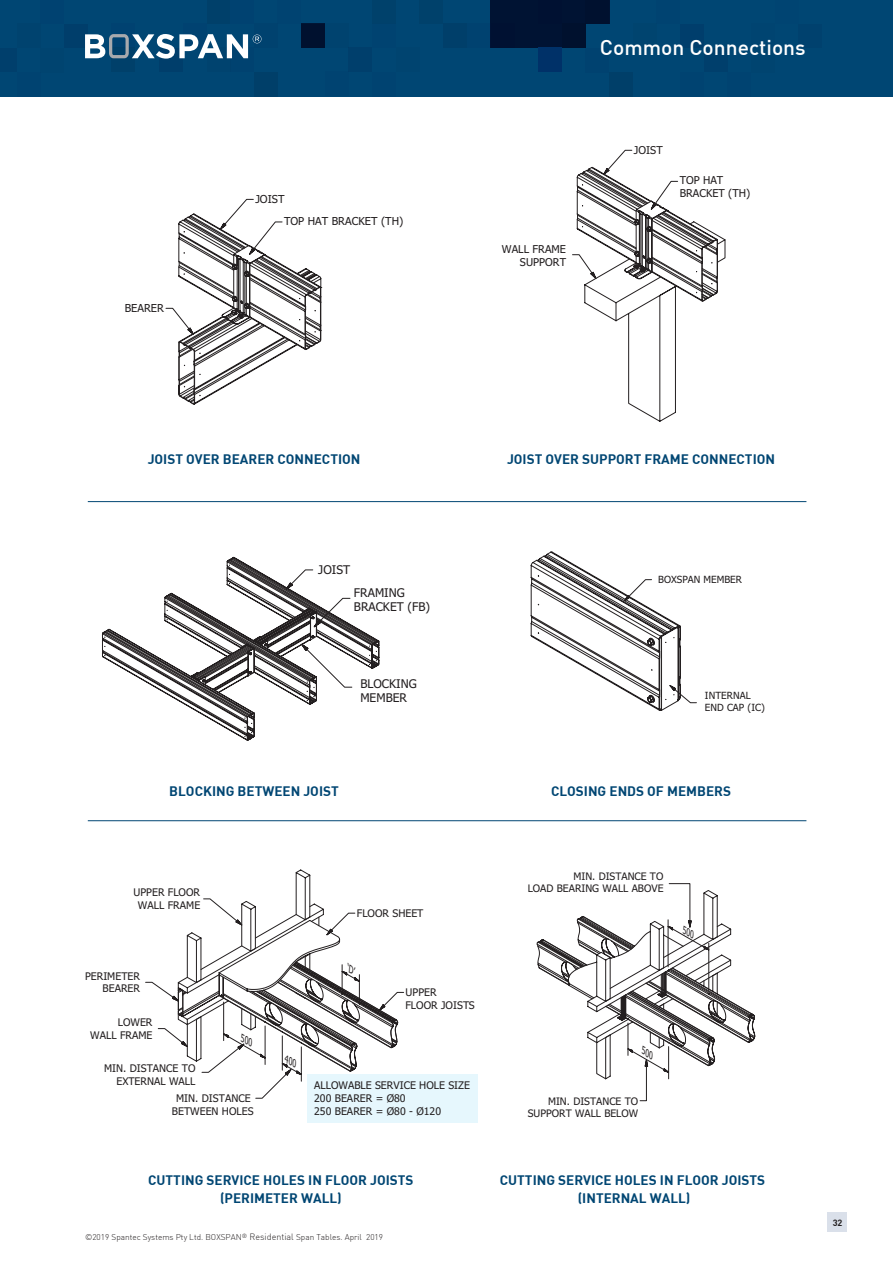
<style>
.page{position:relative;width:893px;height:1263px;background:#fff}
.page>*{position:absolute;margin:0;border:0;box-sizing:border-box;transform-origin:0 0}
.t1{font:500 21px "DIN";color:#fff}
.t2{font:13.5px/18px "DIN Bold";color:#004673;text-align:center}
.t3{font:12px/14.4px "Tahoma";color:#231f20}
.t4{font:10.95px "Tahoma";color:#231f20}
.t5{font:10.8px/13px "Tahoma";letter-spacing:.005em;color:#231f20}
.t6{font:10.5px/12.6px "Tahoma";letter-spacing:.005em;color:#231f20;text-align:right}
.t7{font:10.35px/12.5px "Tahoma";color:#231f20;text-align:right}
.t8{font:9.9px/11.9px "Tahoma";color:#231f20}
.t9{font:9px "DIN Bold";color:#231f20}
.t10{font:300 8.25px "DIN";color:#231f20}
.s1{font-size:9px}
</style>
<div class="page">
<div style="left:827px;top:1212px;width:20px;height:20px;background:#dae0ea"></div>
<div style="left:0;top:0;width:893px;height:97px;background:#004673"></div>
<div style="left:372px;top:0;width:24px;height:24px;background:#00416b"></div>
<div style="left:443px;top:24px;width:24px;height:24px;background:#003f6a"></div>
<div style="left:419px;top:0;width:24px;height:24px;background:#00416b"></div>
<div style="left:467px;top:24px;width:24px;height:24px;background:#004270"></div>
<div style="left:799px;top:23px;width:23px;height:24px;background:#00416e"></div>
<div style="left:799px;top:0;width:23px;height:24px;background:#004673"></div>
<div style="left:680px;top:24px;width:24px;height:24px;background:#003e6c"></div>
<div style="left:633px;top:24px;width:23px;height:24px;background:#00446f"></div>
<div style="left:585px;top:0;width:24px;height:24px;background:#00112f"></div>
<div style="left:64px;top:24px;width:24px;height:24px;background:#003e6b"></div>
<div style="left:41px;top:0;width:23px;height:24px;background:#004271"></div>
<div style="left:17px;top:24px;width:24px;height:24px;background:#00436f"></div>
<div style="left:111px;top:48px;width:24px;height:24px;background:#00406a"></div>
<div style="left:159px;top:48px;width:24px;height:24px;background:#003e6b"></div>
<div style="left:183px;top:24px;width:24px;height:24px;background:#004271"></div>
<div style="left:207px;top:0;width:24px;height:24px;background:#00406a"></div>
<div style="left:230px;top:0;width:24px;height:24px;background:#004271"></div>
<div style="left:111px;top:23px;width:24px;height:25px;background:#004271"></div>
<div style="left:207px;top:48px;width:23px;height:24px;background:#00436f"></div>
<div style="left:254px;top:23px;width:24px;height:25px;background:#00426f"></div>
<div style="left:562px;top:24px;width:23px;height:24px;background:#00112e"></div>
<div style="left:538px;top:0;width:24px;height:24px;background:#001132"></div>
<div style="left:491px;top:24px;width:23px;height:24px;background:#001132"></div>
<div style="left:325px;top:24px;width:24px;height:24px;background:#00436f"></div>
<div style="left:301px;top:24px;width:24px;height:24px;background:#00112f"></div>
<div style="left:609px;top:72px;width:24px;height:25px;background:#003f69"></div>
<div style="left:585px;top:48px;width:24px;height:24px;background:#004270"></div>
<div style="left:538px;top:48px;width:24px;height:24px;background:#003168"></div>
<div style="left:349px;top:48px;width:23px;height:24px;background:#003f6c"></div>
<div style="left:0;top:48px;width:17px;height:24px;background:#003f6c"></div>
<div style="left:254px;top:72px;width:24px;height:24px;background:#003f69"></div>
<div style="left:230px;top:48px;width:24px;height:24px;background:#004270"></div>
<div style="left:704px;top:48px;width:23px;height:24px;background:#003f6c"></div>
<svg style="left:85px;top:34px;width:176px;height:25px"></svg>
<div style="left:307px;top:1074px;width:170px;height:49px;background:#e6f7fd"></div>
<svg style="left:165px;top:199px;width:157px;height:206px"></svg>
<svg style="left:572px;top:150px;width:154px;height:272px"></svg>
<svg style="left:102px;top:557px;width:278px;height:184px"></svg>
<svg style="left:531px;top:552px;width:166px;height:159px"></svg>
<hr style="left:88px;top:501px;width:718px;height:1px;background:#004673">
<hr style="left:88px;top:820px;width:718px;height:1px;background:#004673">
<svg style="left:145px;top:870px;width:259px;height:229px"></svg>
<svg style="left:536px;top:883px;width:219px;height:218px"></svg>
<p class="t4" style="left:125px;top:301px;width:41px">BEARER</p>
<p class="t4" style="left:255px;top:192px;width:30px">JOIST</p>
<p class="t4" style="left:284px;top:214px;width:121px">TOP HAT BRACKET (TH)</p>
<h1 class="t1" style="left:600px;top:34px;width:207px">Common Connections</h1>
<p class="t5" style="left:502px;top:242px;width:66px;text-align:right">WALL FRAME<br>SUPPORT</p>
<p class="t5" style="left:634px;top:143px;width:30px">JOIST</p>
<p class="t5" style="left:680px;top:173px;width:72px">TOP HAT<br>BRACKET (TH)</p>
<p class="t2" style="left:148px;top:450px;width:214px">JOIST OVER BEARER CONNECTION</p>
<p class="t2" style="left:507px;top:450px;width:270px">JOIST OVER SUPPORT FRAME CONNECTION</p>
<p class="t3" style="left:318px;top:562px;width:33px">JOIST</p>
<p class="t3" style="left:354px;top:585px;width:78px">FRAMING<br>BRACKET (FB)</p>
<p class="t3" style="left:360px;top:676px;width:58px">BLOCKING<br>MEMBER</p>
<p class="t8" style="left:658px;top:573px;width:85px">BOXSPAN MEMBER</p>
<p class="t8" style="left:705px;top:689px;width:61px">INTERNAL<br>END CAP (IC)</p>
<p class="t2" style="left:169px;top:782px;width:171px">BLOCKING BETWEEN JOIST</p>
<p class="t2" style="left:551px;top:782px;width:181px">CLOSING ENDS OF MEMBERS</p>
<p class="t6" style="left:133px;top:886px;width:68px;text-align:center">UPPER FLOOR<br>WALL FRAME</p>
<p class="t6" style="left:85px;top:969px;width:57px">PERIMETER<br>BEARER</p>
<p class="t6" style="left:90px;top:1015px;width:64px">LOWER<br>WALL FRAME</p>
<p class="t6" style="left:104px;top:1061px;width:93px">MIN. DISTANCE TO<br>EXTERNAL WALL</p>
<p class="t6" style="left:172px;top:1091px;width:83px;text-align:center">MIN. DISTANCE<br>BETWEEN HOLES</p>
<p class="t6" style="left:357px;top:906px;width:68px">FLOOR SHEET</p>
<p class="t6" style="left:406px;top:986px;width:71px;text-align:left">UPPER<br>FLOOR JOISTS</p>
<p class="t6" style="left:314px;top:1078px;width:157px;text-align:left">ALLOWABLE SERVICE HOLE SIZE<br>200 BEARER = Ø80<br>250 BEARER = Ø80 - Ø120</p>
<p class="t2" style="left:148px;top:1171px;width:267px">CUTTING SERVICE HOLES IN FLOOR JOISTS (PERIMETER WALL)</p>
<p class="t10" style="left:85px;top:1232px;width:300px">©2019 Spantec Systems Pty Ltd. BOXSPAN<sup>®</sup> <span class="s1">Residential</span> Span Tables. April 2019</p>
<p class="t7" style="left:528px;top:869px;width:137px">MIN. DISTANCE TO<br>LOAD BEARING WALL ABOVE</p>
<p class="t7" style="left:528px;top:1094px;width:112px">MIN. DISTANCE TO<br>SUPPORT WALL BELOW</p>
<p class="t2" style="left:500px;top:1171px;width:267px">CUTTING SERVICE HOLES IN FLOOR JOISTS (INTERNAL WALL)</p>
<p class="t9" style="left:833px;top:1217px;width:11px">32</p>
</div>
